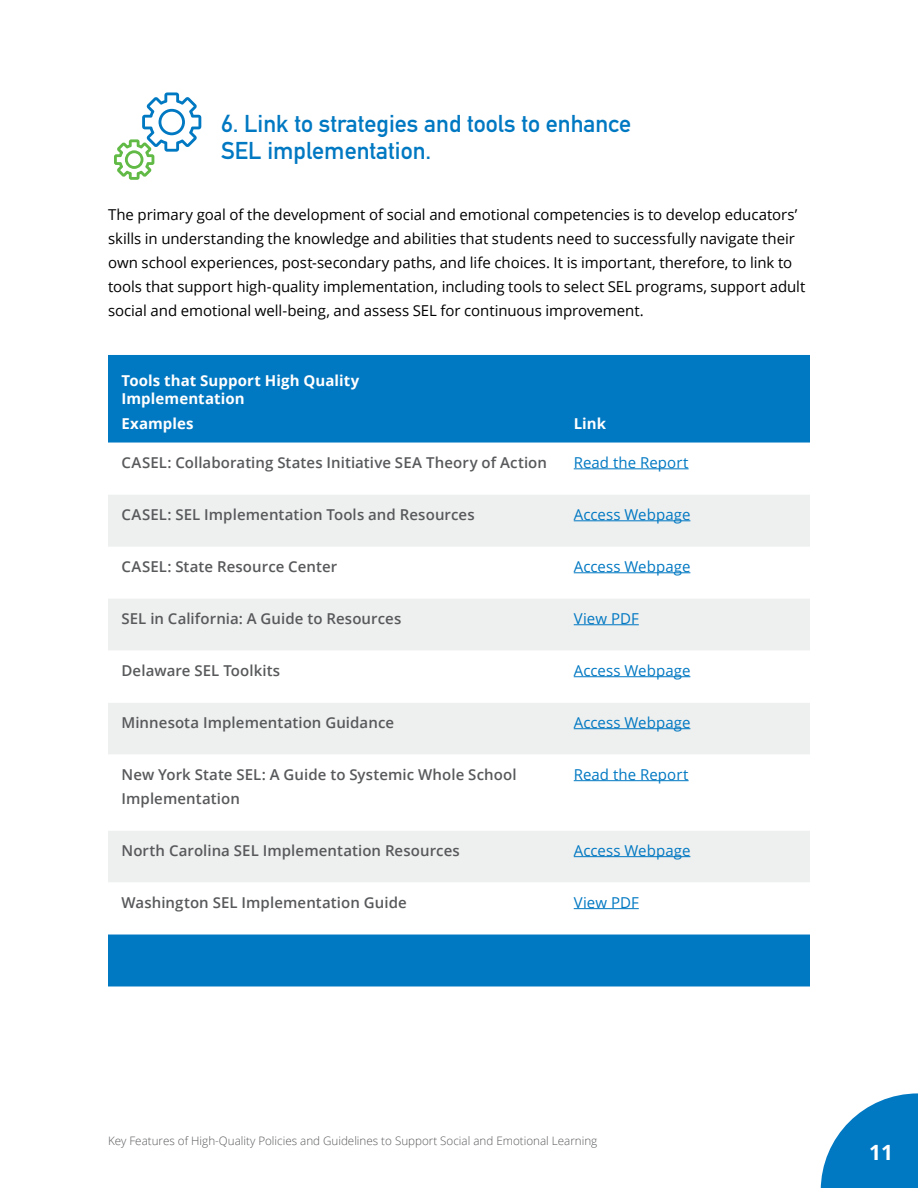
<style>
.page{position:relative;width:918px;height:1188px;background:#fff}
.page>*{position:absolute;margin:0;border:0;box-sizing:border-box;transform-origin:0 0}
.t1{font:700 24px/27px "DIN Alternate";color:#0078c2}
.t2{font:700 21px "Open Sans";color:#fff}
.t3{font:15px/24px "Open Sans";letter-spacing:-.005em;color:#000}
.t4{font:600 15px/24px "Open Sans";letter-spacing:.005em;color:#58595b}
.t5{font:15px "Open Sans";letter-spacing:.005em;color:#0078c2}
.t6{font:700 15px/18px "Open Sans";letter-spacing:.005em;color:#fff}
.t7{font:300 11.7px "Open Sans";color:#58595b}
</style>
<div class="page">
<svg style="left:114px;top:92px;width:87px;height:88px"></svg>
<div style="left:108px;top:355px;width:702px;height:88px;background:#0078c2"></div>
<svg style="left:108px;top:495px;width:702px;height:155px;fill:#eeefef"></svg>
<svg style="left:108px;top:676px;width:702px;height:259px"></svg>
<div style="left:108px;top:935px;width:702px;height:51px;background:#0078c2"></div>
<hr style="left:574px;top:468px;width:115px;height:1px;background:#0078c2">
<hr style="left:574px;top:520px;width:116px;height:1px;background:#0078c2">
<hr style="left:574px;top:572px;width:116px;height:1px;background:#0078c2">
<hr style="left:574px;top:624px;width:65px;height:1px;background:#0078c2">
<hr style="left:574px;top:676px;width:116px;height:1px;background:#0078c2">
<hr style="left:574px;top:728px;width:116px;height:1px;background:#0078c2">
<hr style="left:574px;top:780px;width:115px;height:1px;background:#0078c2">
<hr style="left:574px;top:856px;width:116px;height:1px;background:#0078c2">
<hr style="left:574px;top:908px;width:65px;height:1px;background:#0078c2">
<svg style="left:821px;top:1093px;width:97px;height:95px"></svg>
<h1 class="t1" style="left:221px;top:108px;width:411px">6. Link to strategies and tools to enhance<br>SEL implementation.</h1>
<p class="t3" style="left:108px;top:202px;width:699px">The primary goal of the development of social and emotional competencies is to develop educators’ skills in understanding the knowledge and abilities that students need to successfully navigate their own school experiences, post-secondary paths, and life choices. It is important, therefore, to link to tools that support high-quality implementation, including tools to select SEL programs, support adult social and emotional well-being, and assess SEL for continuous improvement.</p>
<p class="t6" style="left:122px;top:372px;width:239px">Tools that Support High Quality<br>Implementation</p>
<p class="t6" style="left:122px;top:414px;width:74px">Examples</p>
<p class="t6" style="left:574px;top:414px;width:34px">Link</p>
<p class="t4" style="left:122px;top:450px;width:427px">CASEL: Collaborating States Initiative SEA Theory of Action</p>
<p class="t5" style="left:574px;top:452px;width:116px">Read the Report</p>
<p class="t4" style="left:122px;top:502px;width:355px">CASEL: SEL Implementation Tools and Resources</p>
<p class="t5" style="left:574px;top:504px;width:118px">Access Webpage</p>
<p class="t4" style="left:122px;top:554px;width:217px">CASEL: State Resource Center</p>
<p class="t5" style="left:574px;top:556px;width:118px">Access Webpage</p>
<p class="t4" style="left:122px;top:606px;width:281px">SEL in California: A Guide to Resources</p>
<p class="t5" style="left:574px;top:608px;width:67px">View PDF</p>
<p class="t4" style="left:122px;top:658px;width:160px">Delaware SEL Toolkits</p>
<p class="t5" style="left:574px;top:660px;width:118px">Access Webpage</p>
<p class="t4" style="left:122px;top:710px;width:274px">Minnesota Implementation Guidance</p>
<p class="t5" style="left:574px;top:712px;width:118px">Access Webpage</p>
<p class="t4" style="left:122px;top:762px;width:397px">New York State SEL: A Guide to Systemic Whole School<br>Implementation</p>
<p class="t5" style="left:574px;top:764px;width:116px">Read the Report</p>
<p class="t4" style="left:122px;top:838px;width:340px">North Carolina SEL Implementation Resources</p>
<p class="t5" style="left:574px;top:840px;width:118px">Access Webpage</p>
<p class="t4" style="left:122px;top:890px;width:287px">Washington SEL Implementation Guide</p>
<p class="t5" style="left:574px;top:892px;width:67px">View PDF</p>
<p class="t7" style="left:108px;top:1133px;width:491px">Key Features of High-Quality Policies and Guidelines to Support Social and Emotional Learning</p>
<h2 class="t2" style="left:869px;top:1137px;width:25px">11</h2>
</div>
